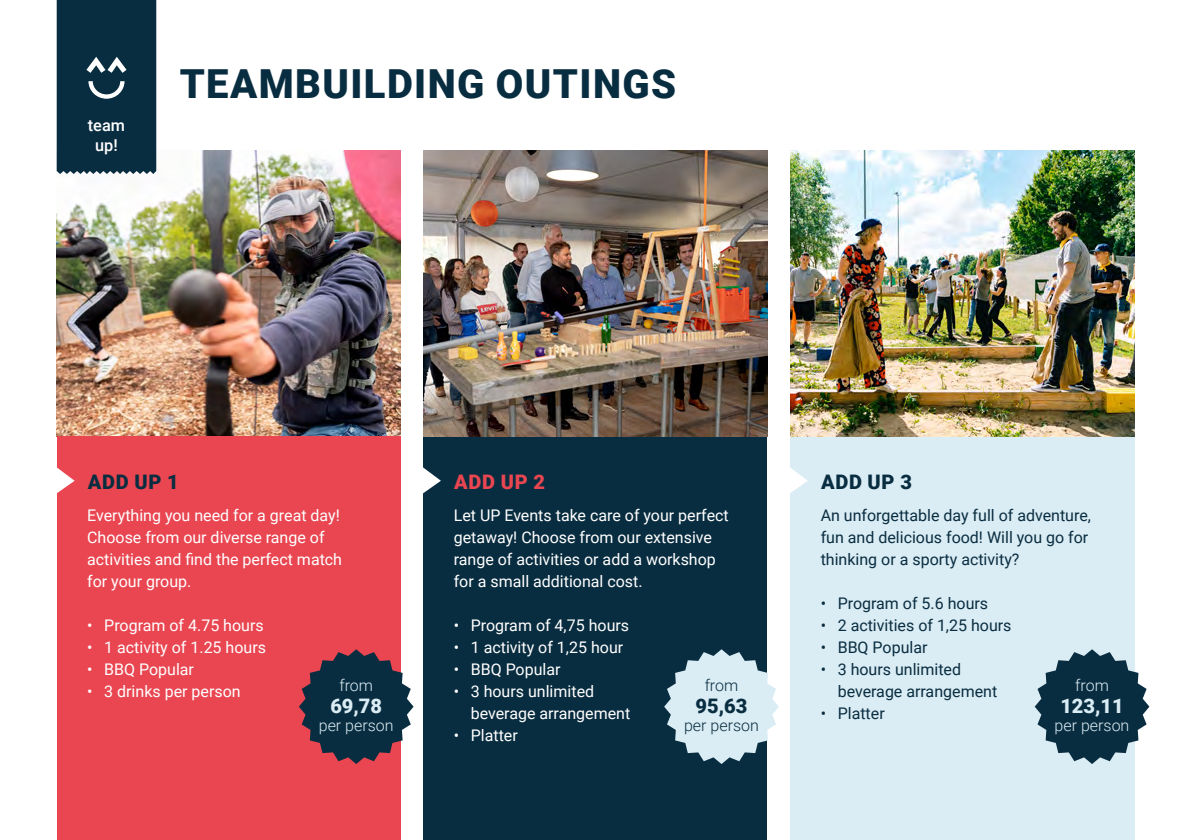
<style>
.page{position:relative;width:1191px;height:840px;background:#fff}
.page>*{position:absolute;margin:0;border:0;box-sizing:border-box;transform-origin:0 0}
.BLACK{font:900 40px "Roboto";letter-spacing:.035em;color:#092d40}
.BLACK-2{font:900 20px "Roboto";letter-spacing:.035em;color:#092d40}
.THIN{font:900 20px "Roboto";color:#daecf4}
.BLACK-3{font:900 20px "Roboto";color:#e94651}
.THIN-2{font:900 20px "Roboto";color:#092d40}
.t1{font:500 16.2px "Roboto";color:#fff}
.kadertekst_klein_wit{font:16px/22px "Roboto";color:#fff}
.kadertekst_klein_wit-2{font:16px/22px "Roboto";color:#092d40}
.THIN-3{font:300 16px "Roboto";color:#daecf4}
.THIN-4{font:300 16px "Roboto";color:#092d40}
</style>
<div class="page">
<img style="left:57px;top:150px;width:344px;height:286px">
<div style="left:57px;top:436px;width:344px;height:403px;background:#e94651"></div>
<div style="left:423px;top:436px;width:344px;height:403px;background:#092d40"></div>
<div style="left:790px;top:436px;width:344px;height:403px;background:#daecf4"></div>
<svg style="left:57px;top:467px;width:18px;height:26px"></svg>
<svg style="left:423px;top:467px;width:18px;height:26px"></svg>
<svg style="left:790px;top:468px;width:18px;height:25px"></svg>
<div style="left:57px;top:0;width:99px;height:174px;background:#092d40"></div>
<img style="left:423px;top:150px;width:344px;height:286px">
<img style="left:790px;top:150px;width:344px;height:286px">
<svg style="left:299px;top:649px;width:114px;height:114px"></svg>
<svg style="left:1034px;top:649px;width:115px;height:114px"></svg>
<svg style="left:664px;top:649px;width:115px;height:114px"></svg>
<p class="t1" style="left:88px;top:114px;width:39px">team</p>
<p class="t1" style="left:95px;top:133px;width:24px">up!</p>
<p class="BLACK" style="left:180px;top:56px;width:498px">TEAMBUILDING OUTINGS</p>
<p class="BLACK-2" style="left:88px;top:467px;width:92px">ADD UP 1</p>
<p class="BLACK-3" style="left:454px;top:467px;width:92px">ADD UP 2</p>
<p class="BLACK-2" style="left:821px;top:467px;width:92px">ADD UP 3</p>
<p class="kadertekst_klein_wit" style="left:87px;top:503px;width:256px">Everything you need for a great day!<br>Choose from our diverse range of activities and find the perfect match for your group.</p>
<p class="kadertekst_klein_wit" style="left:87px;top:613px;width:178px">• Program of 4.75 hours</p>
<p class="kadertekst_klein_wit" style="left:87px;top:635px;width:180px">• 1 activity of 1.25 hours</p>
<p class="kadertekst_klein_wit" style="left:87px;top:657px;width:108px">• BBQ Popular</p>
<p class="kadertekst_klein_wit" style="left:87px;top:679px;width:155px">• 3 drinks per person</p>
<p class="kadertekst_klein_wit" style="left:454px;top:503px;width:276px">Let UP Events take care of your perfect getaway! Choose from our extensive range of activities or add a workshop for a small additional cost.</p>
<p class="kadertekst_klein_wit" style="left:454px;top:613px;width:177px">• Program of 4,75 hours</p>
<p class="kadertekst_klein_wit" style="left:454px;top:635px;width:171px">• 1 activity of 1,25 hour</p>
<p class="kadertekst_klein_wit" style="left:454px;top:657px;width:108px">• BBQ Popular</p>
<p class="kadertekst_klein_wit" style="left:471px;top:679px;width:161px;text-indent:-17px">• 3 hours unlimited beverage arrangement</p>
<p class="kadertekst_klein_wit" style="left:454px;top:723px;width:66px">• Platter</p>
<p class="kadertekst_klein_wit-2" style="left:820px;top:503px;width:272px">An unforgettable day full of adventure, fun and delicious food! Will you go for thinking or a sporty activity?</p>
<p class="kadertekst_klein_wit-2" style="left:820px;top:591px;width:169px">• Program of 5.6 hours</p>
<p class="kadertekst_klein_wit-2" style="left:820px;top:613px;width:192px">• 2 activities of 1,25 hours</p>
<p class="kadertekst_klein_wit-2" style="left:820px;top:635px;width:108px">• BBQ Popular</p>
<p class="kadertekst_klein_wit-2" style="left:837px;top:657px;width:161px;text-indent:-17px">• 3 hours unlimited beverage arrangement</p>
<p class="kadertekst_klein_wit-2" style="left:820px;top:701px;width:66px">• Platter</p>
<p class="THIN-3" style="left:339px;top:673px;width:35px">from</p>
<p class="THIN" style="left:330px;top:691px;width:53px">69,78</p>
<p class="THIN-3" style="left:319px;top:713px;width:76px">per person</p>
<p class="THIN-4" style="left:704px;top:673px;width:35px">from</p>
<p class="THIN-2" style="left:695px;top:691px;width:53px">95,63</p>
<p class="THIN-4" style="left:684px;top:713px;width:76px">per person</p>
<p class="THIN-3" style="left:1075px;top:673px;width:35px">from</p>
<p class="THIN" style="left:1060px;top:691px;width:65px">123,11</p>
<p class="THIN-3" style="left:1054px;top:713px;width:76px">per person</p>
</div>
